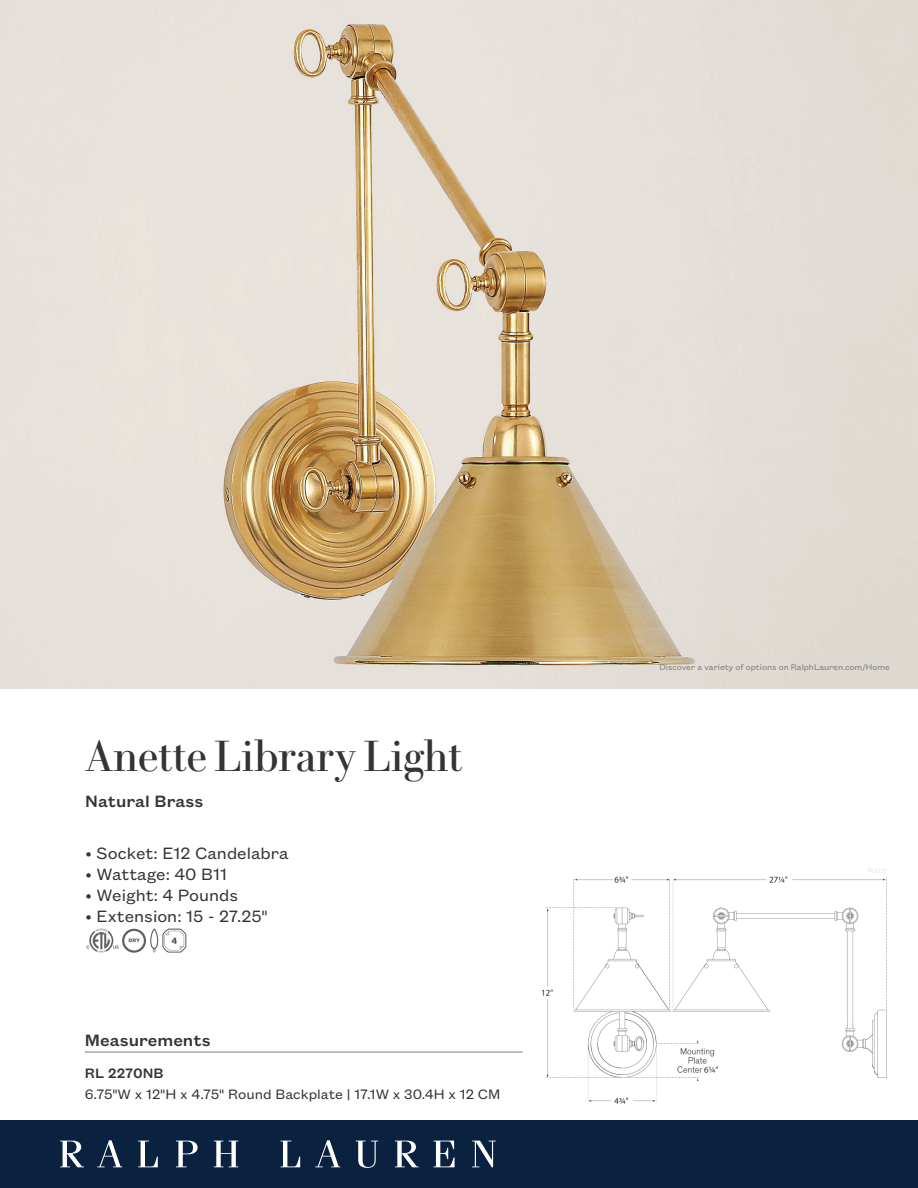
<style>
.page{position:relative;width:918px;height:1188px;background:#fff}
.page>*{position:absolute;margin:0;border:0;box-sizing:border-box;transform-origin:0 0}
.t1{font:42px "Le Jeune Deck";letter-spacing:-.005em;color:#333434}
.t2{font:18px "Founders Grotesk Text";color:#333434}
.t3{font:500 18px "Founders Grotesk Text";color:#333434}
.t4{font:15px "Founders Grotesk Text";color:#333434}
.t5{font:500 15px "Founders Grotesk Text";color:#333434}
.t6{font:9px "Founders Grotesk Text";color:#7d7c7c}
</style>
<div class="page">
<img style="left:0;top:0;width:918px;height:688px">
<div style="left:0;top:1120px;width:918px;height:68px;background:#0a213f"></div>
<svg style="left:60px;top:1141px;width:24px;height:26px"></svg>
<svg style="left:97px;top:1140px;width:25px;height:27px"></svg>
<svg style="left:138px;top:1141px;width:20px;height:26px"></svg>
<svg style="left:176px;top:1141px;width:22px;height:26px"></svg>
<svg style="left:214px;top:1141px;width:24px;height:26px"></svg>
<svg style="left:281px;top:1141px;width:19px;height:26px"></svg>
<svg style="left:315px;top:1140px;width:25px;height:27px"></svg>
<svg style="left:356px;top:1141px;width:22px;height:27px"></svg>
<svg style="left:395px;top:1141px;width:24px;height:26px"></svg>
<svg style="left:434px;top:1141px;width:21px;height:26px"></svg>
<svg style="left:472px;top:1141px;width:24px;height:26px"></svg>
<hr style="left:85px;top:1052px;width:438px;height:1px;background:#7d7c7c">
<svg style="left:87px;top:928px;width:99px;height:25px"></svg>
<img style="left:542px;top:869px;width:345px;height:235px">
<h1 class="t1" style="left:85px;top:725px;width:379px">Anette Library Light</h1>
<p class="t3" style="left:85px;top:789px;width:120px">Natural Brass</p>
<p class="t2" style="left:86px;top:841px;width:205px">• Socket: E12 Candelabra</p>
<p class="t2" style="left:86px;top:862px;width:143px">• Wattage: 40 B11</p>
<p class="t2" style="left:86px;top:883px;width:154px">• Weight: 4 Pounds</p>
<p class="t2" style="left:86px;top:904px;width:183px">• Extension: 15 - 27.25"</p>
<p class="t3" style="left:85px;top:1028px;width:127px">Measurements</p>
<p class="t5" style="left:85px;top:1063px;width:80px">RL 2270NB</p>
<p class="t4" style="left:85px;top:1084px;width:417px">6.75"W x 12"H x 4.75" Round Backplate | 17.1W x 30.4H x 12 CM</p>
<p class="t6" style="left:659px;top:661px;width:232px">Discover a variety of options on RalphLauren.com/Home</p>
</div>
